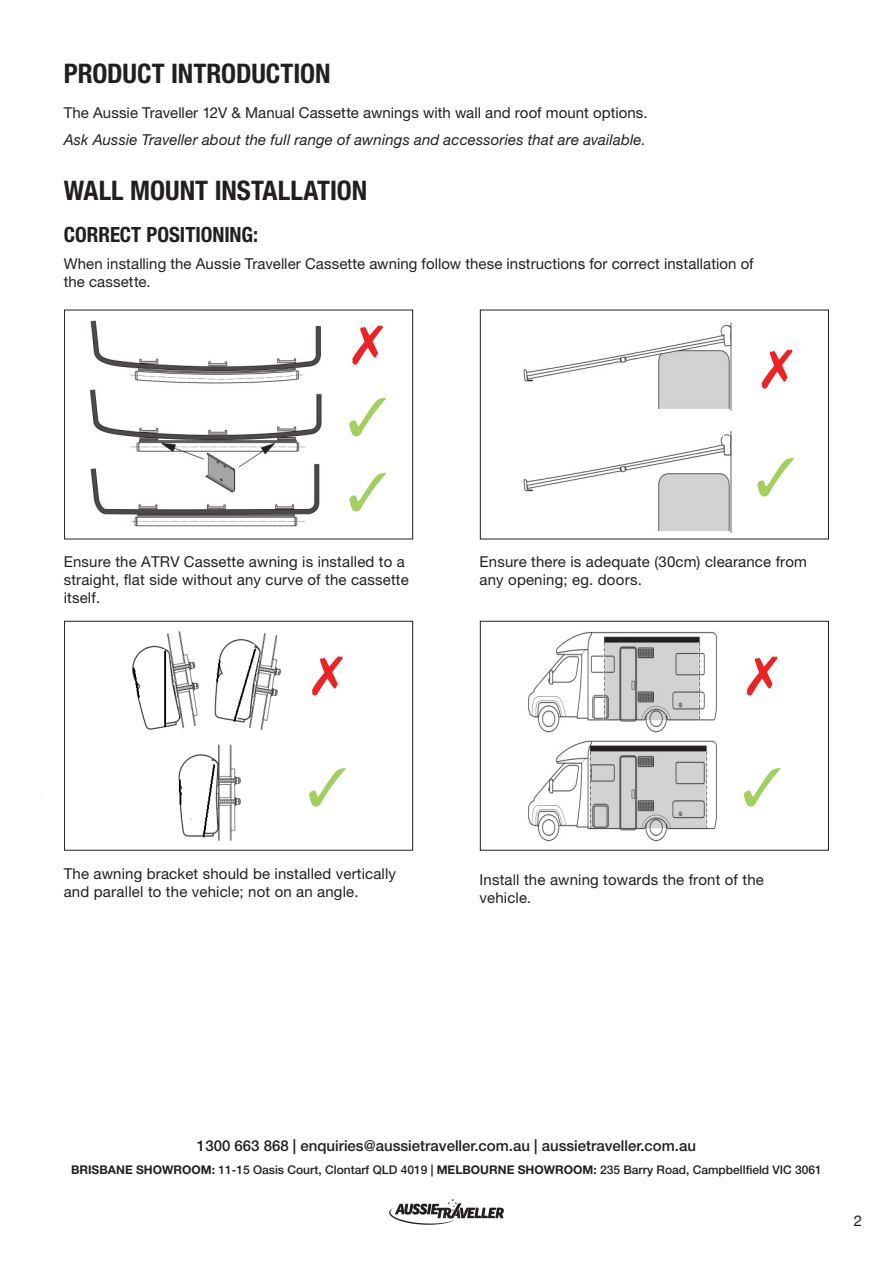
<style>
.page{position:relative;width:893px;height:1263px;background:#fff}
.page>*{position:absolute;margin:0;border:0;box-sizing:border-box;transform-origin:0 0}
.t1{font:700 condensed 27px "Helvetica Neue LT Pro";color:#231f20}
.t2{font:700 condensed 21px "Helvetica Neue LT Pro";color:#231f20}
.t3{font:15px/18px "Helvetica Neue LT Pro";letter-spacing:.01em;color:#231f20}
.t4{font:italic 15px "Helvetica Neue LT Pro";letter-spacing:.01em;color:#231f20}
.t5{font:500 15px "Helvetica Neue LT Pro";color:#231f20}
.t6{font:15px "Helvetica Neue";color:#231f20}
.t7{font:500 12px "Helvetica Neue LT Pro";color:#231f20}
.s1{font-weight:700}
</style>
<div class="page">
<svg style="left:389px;top:1199px;width:115px;height:26px"></svg>
<svg style="left:90px;top:320px;width:232px;height:207px"></svg>
<svg style="left:132px;top:631px;width:150px;height:210px"></svg>
<svg style="left:523px;top:322px;width:209px;height:211px"></svg>
<svg style="left:528px;top:631px;width:189px;height:211px"></svg>
<div style="left:64px;top:310px;width:349px;height:229px;border:1px solid #231f20"></div>
<div style="left:64px;top:621px;width:349px;height:229px;border:1px solid #231f20"></div>
<div style="left:480px;top:310px;width:349px;height:229px;border:1px solid #231f20"></div>
<div style="left:480px;top:621px;width:349px;height:229px;border:1px solid #231f20"></div>
<p class="t1" style="left:64px;top:57px;width:268px">PRODUCT INTRODUCTION</p>
<p class="t3" style="left:64px;top:103px;width:585px">The Aussie Traveller 12V &amp; Manual Cassette awnings with wall and roof mount options.</p>
<p class="t4" style="left:64px;top:130px;width:584px">Ask Aussie Traveller about the full range of awnings and accessories that are available.</p>
<p class="t1" style="left:64px;top:174px;width:305px">WALL MOUNT INSTALLATION</p>
<p class="t2" style="left:64px;top:222px;width:196px">CORRECT POSITIONING:</p>
<p class="t3" style="left:64px;top:254px;width:691px">When installing the Aussie Traveller Cassette awning follow these instructions for correct installation of the cassette.</p>
<p class="t3" style="left:64px;top:553px;width:347px">Ensure the ATRV Cassette awning is installed to a straight, flat side without any curve of the cassette itself.</p>
<p class="t3" style="left:480px;top:553px;width:329px">Ensure there is adequate (30cm) clearance from any opening; eg. doors.</p>
<p class="t3" style="left:64px;top:864px;width:334px">The awning bracket should be installed vertically and parallel to the vehicle; not on an angle.</p>
<p class="t3" style="left:480px;top:870px;width:286px">Install the awning towards the front of the vehicle.</p>
<p class="t5" style="left:197px;top:1136px;width:500px">1300 663 868 | enquiries@aussietraveller.com.au | aussietraveller.com.au</p>
<p class="t7" style="left:71px;top:1162px;width:752px"><span class="s1">BRISBANE SHOWROOM:</span> 11-15 Oasis Court, Clontarf QLD 4019 | <span class="s1">MELBOURNE SHOWROOM:</span> 235 Barry Road, Campbellfield VIC 3061</p>
<p class="t6" style="left:854px;top:1210px;width:10px">2</p>
</div>
